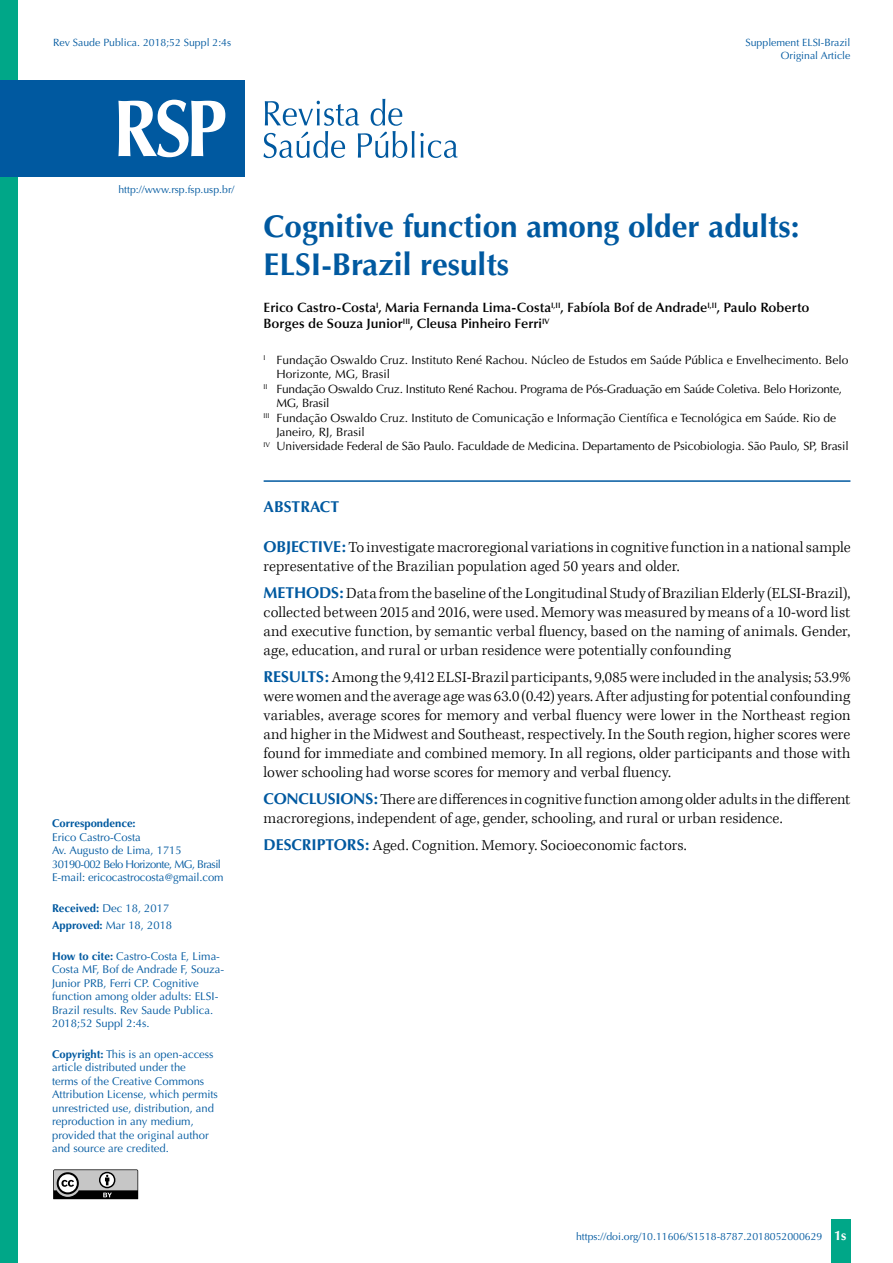
<style>
.page{position:relative;width:893px;height:1263px;background:#fff}
.page>*{position:absolute;margin:0;border:0;box-sizing:border-box;transform-origin:0 0}
.t1{font:700 31.5px/37.8px "Optima";color:#0059a0}
.t2{font:300 15.75px/18.9px "Kepler Std";color:#000}
.t3{font:700 15.75px "Optima";color:#0059a0}
.t4{font:600 13.5px/16.2px "Optima";color:#000}
.t5{font:12px "Optima";letter-spacing:-.01em;color:#000}
.t6{font:11.25px/13.5px "Optima";color:#0059a0}
.t7{font:700 11.25px "Optima";color:#0059a0}
.t8{font:10.5px/12.6px "Optima";color:#0059a0;text-align:right}
.s1{font-weight:700}
.s2{font-family:"Optima";font-weight:700;color:#0059a0}
.s3{font-weight:700;font-size:13.5px;color:#fff}
</style>
<div class="page">
<div style="left:831px;top:1220px;width:20px;height:43px;background:#00a788"></div>
<svg style="left:53px;top:1169px;width:85px;height:30px;background:#838383"></svg>
<div style="left:0;top:0;width:18px;height:1263px;background:#00a788"></div>
<svg style="left:263px;top:99px;width:195px;height:59px"></svg>
<div style="left:0;top:80px;width:244px;height:96px;background:#0059a0"></div>
<svg style="left:118px;top:100px;width:107px;height:57px"></svg>
<hr style="left:264px;top:480px;width:586px;height:2px;background:#0059a0">
<p class="t8" style="left:53px;top:36px;width:180px">Rev Saude Publica. 2018;52 Suppl 2:4s</p>
<p class="t8" style="left:745px;top:36px;width:106px">Supplement ELSI-Brazil<br>Original Article</p>
<p class="t8" style="left:118px;top:183px;width:117px">http://www.rsp.fsp.usp.br/</p>
<p class="t7" style="left:52px;top:817px;width:85px">Correspondence:</p>
<p class="t6" style="left:52px;top:830px;width:173px">Erico Castro-Costa<br>Av. Augusto de Lima, 1715<br>30190-002 Belo Horizonte, MG, Brasil<br>E-mail: ericocastrocosta@gmail.com</p>
<p class="t6" style="left:52px;top:899px;width:122px;line-height:17.7px"><span class="s1">Received:</span> Dec 18, 2017<br><span class="s1">Approved:</span> Mar 18, 2018</p>
<p class="t6" style="left:52px;top:949px;width:174px"><span class="s1">How to cite:</span> Castro-Costa E, Lima-<br>Costa MF, Bof de Andrade F, Souza-<br>Junior PRB, Ferri CP. Cognitive function among older adults: ELSI-<br>Brazil results. Rev Saude Publica.<br>2018;52 Suppl 2:4s.</p>
<p class="t6" style="left:52px;top:1047px;width:167px"><span class="s1">Copyright:</span> This is an open-access article distributed under the<br>terms of the Creative Commons<br>Attribution License, which permits unrestricted use, distribution, and reproduction in any medium, provided that the original author and source are credited.</p>
<h1 class="t1" style="left:264px;top:208px;width:537px">Cognitive function among older adults:<br>ELSI-Brazil results</h1>
<p class="t4" style="left:264px;top:300px;width:547px">Erico Castro-Costa<sup>I</sup>, Maria Fernanda Lima-Costa<sup>I,II</sup>, Fabíola Bof de Andrade<sup>I,II</sup>, Paulo Roberto<br>Borges de Souza Junior<sup>III</sup>, Cleusa Pinheiro Ferri<sup>IV</sup></p>
<p class="t5" style="left:264px;top:353px;width:586px"><sup>I</sup> Fundação Oswaldo Cruz. Instituto René Rachou. Núcleo de Estudos em Saúde Pública e Envelhecimento. Belo</p>
<p class="t5" style="left:276px;top:367px;width:115px">Horizonte, MG, Brasil</p>
<p class="t5" style="left:264px;top:382px;width:580px"><sup>II</sup> Fundação Oswaldo Cruz. Instituto René Rachou. Programa de Pós-Graduação em Saúde Coletiva. Belo Horizonte,</p>
<p class="t5" style="left:276px;top:396px;width:55px">MG, Brasil</p>
<p class="t5" style="left:264px;top:411px;width:574px"><sup>III</sup> Fundação Oswaldo Cruz. Instituto de Comunicação e Informação Científica e Tecnológica em Saúde. Rio de</p>
<p class="t5" style="left:276px;top:425px;width:90px">Janeiro, RJ, Brasil</p>
<p class="t5" style="left:264px;top:439px;width:586px"><sup>IV</sup> Universidade Federal de São Paulo. Faculdade de Medicina. Departamento de Psicobiologia. São Paulo, SP, Brasil</p>
<p class="t3" style="left:264px;top:497px;width:77px">ABSTRACT</p>
<p class="t2" style="left:264px;top:538px;width:588px"><span class="s2">OBJECTIVE:</span> To investigate macroregional variations in cognitive function in a national sample representative of the Brazilian population aged 50 years and older.</p>
<p class="t2" style="left:264px;top:584px;width:588px;text-align:justify"><span class="s2">METHODS:</span> Data from the baseline of the Longitudinal Study of Brazilian Elderly (ELSI-Brazil), collected between 2015 and 2016, were used. Memory was measured by means of a 10-word list and executive function, by semantic verbal fluency, based on the naming of animals. Gender, age, education, and rural or urban residence were potentially confounding</p>
<p class="t2" style="left:264px;top:668px;width:588px;text-align:justify"><span class="s2">RESULTS:</span> Among the 9,412 ELSI-Brazil participants, 9,085 were included in the analysis; 53.9% were women and the average age was 63.0 (0.42) years. After adjusting for potential confounding variables, average scores for memory and verbal fluency were lower in the Northeast region and higher in the Midwest and Southeast, respectively. In the South region, higher scores were found for immediate and combined memory. In all regions, older participants and those with lower schooling had worse scores for memory and verbal fluency.</p>
<p class="t2" style="left:264px;top:790px;width:588px"><span class="s2">CONCLUSIONS:</span> There are differences in cognitive function among older adults in the different macroregions, independent of age, gender, schooling, and rural or urban residence.</p>
<p class="t2" style="left:264px;top:837px;width:425px"><span class="s2">DESCRIPTORS:</span> Aged. Cognition. Memory. Socioeconomic factors.</p>
<p class="t8" style="left:576px;top:1230px;width:272px">https://doi.org/10.11606/S1518-8787.2018052000629 <span class="s3">1s</span></p>
</div>
